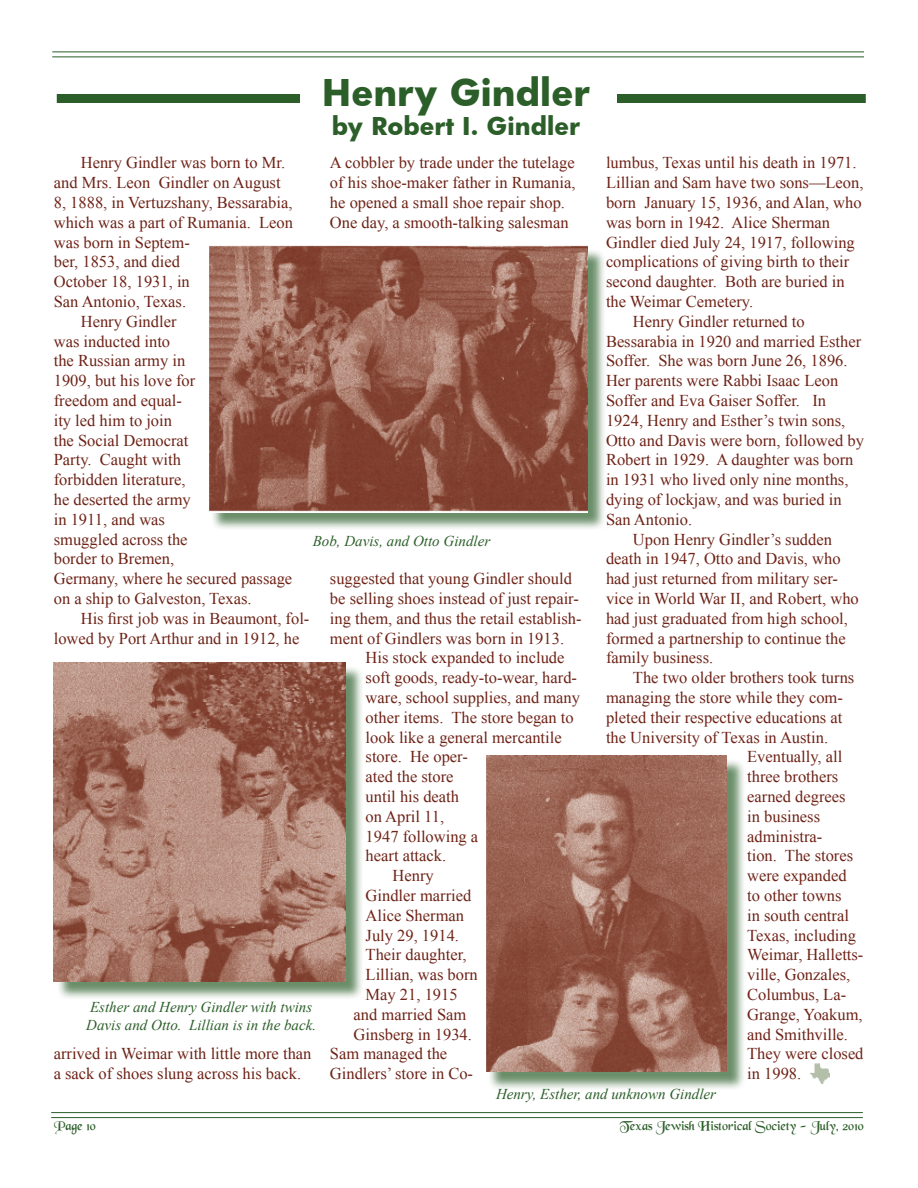
<style>
.page{position:relative;width:918px;height:1188px;background:#fff}
.page>*{position:absolute;margin:0;border:0;box-sizing:border-box;transform-origin:0 0}
.t1{font:700 36px "Futura";letter-spacing:.005em;color:#2b5e29}
.t2{font:700 24px "Futura";color:#2b5e29}
.t3{font:16.5px/19.8px "Times New Roman";color:#6e2317}
.t4{font:italic 15px/18px "Times New Roman";color:#2b5e29}
.t5{font:13.5px "Black Chancery";color:#2b5e29}
</style>
<div class="page">
<hr style="left:52px;top:51px;width:812px;height:1px;background:#2b5e29">
<hr style="left:52px;top:56px;width:812px;height:1px;background:#2b5e29">
<hr style="left:51px;top:1112px;width:812px;height:1px;background:#2b5e29">
<hr style="left:51px;top:1117px;width:812px;height:1px;background:#2b5e29">
<div style="left:57px;top:94px;width:809px;height:9px;background:#2b5e29"></div>
<div style="left:300px;top:92px;width:317px;height:12px;background:#fff"></div>
<img style="left:810px;top:1064px;width:20px;height:20px">
<div style="left:210px;top:248px;width:397px;height:283px;background:#2b5e29;opacity:.7"></div>
<img style="left:209px;top:245px;width:379px;height:268px">
<div style="left:56px;top:665px;width:308px;height:335px;background:#2b5e29;opacity:.7"></div>
<img style="left:54px;top:663px;width:291px;height:319px">
<div style="left:487px;top:758px;width:258px;height:332px;background:#2b5e29;opacity:.7"></div>
<img style="left:486px;top:756px;width:241px;height:316px">
<h1 class="t1" style="left:322px;top:68px;width:269px">Henry Gindler</h1>
<h2 class="t2" style="left:332px;top:109px;width:250px">by Robert I. Gindler</h2>
<p class="t3" style="left:81px;top:153px;width:206px">Henry Gindler was born to Mr.</p>
<p class="t3" style="left:54px;top:172px;width:228px">and Mrs. Leon Gindler on August</p>
<p class="t3" style="left:54px;top:192px;width:240px">8, 1888, in Vertuzshany, Bessarabia,</p>
<p class="t3" style="left:54px;top:212px;width:241px">which was a part of Rumania. Leon</p>
<p class="t3" style="left:54px;top:232px;width:138px">was born in Septem-</p>
<p class="t3" style="left:54px;top:252px;width:128px">ber, 1853, and died</p>
<p class="t3" style="left:54px;top:271px;width:138px">October 18, 1931, in</p>
<p class="t3" style="left:54px;top:291px;width:134px">San Antonio, Texas.</p>
<p class="t3" style="left:81px;top:311px;width:97px">Henry Gindler</p>
<p class="t3" style="left:54px;top:331px;width:118px">was inducted into</p>
<p class="t3" style="left:54px;top:351px;width:133px">the Russian army in</p>
<p class="t3" style="left:54px;top:370px;width:143px">1909, but his love for</p>
<p class="t3" style="left:54px;top:390px;width:130px">freedom and equal-</p>
<p class="t3" style="left:54px;top:410px;width:120px">ity led him to join</p>
<p class="t3" style="left:54px;top:430px;width:136px">the Social Democrat</p>
<p class="t3" style="left:54px;top:450px;width:129px">Party. Caught with</p>
<p class="t3" style="left:54px;top:469px;width:133px">forbidden literature,</p>
<p class="t3" style="left:54px;top:489px;width:138px">he deserted the army</p>
<p class="t3" style="left:54px;top:509px;width:113px">in 1911, and was</p>
<p class="t3" style="left:54px;top:529px;width:135px">smuggled across the</p>
<p class="t3" style="left:54px;top:549px;width:122px">border to Bremen,</p>
<p class="t3" style="left:54px;top:568px;width:240px">Germany, where he secured passage</p>
<p class="t3" style="left:54px;top:588px;width:199px">on a ship to Galveston, Texas.</p>
<p class="t3" style="left:81px;top:608px;width:230px">His first job was in Beaumont, fol-</p>
<p class="t3" style="left:54px;top:628px;width:247px">lowed by Port Arthur and in 1912, he</p>
<p class="t3" style="left:330px;top:153px;width:247px">A cobbler by trade under the tutelage of his shoe-maker father in Rumania, he opened a small shoe repair shop.<br>One day, a smooth-talking salesman</p>
<p class="t4" style="left:313px;top:531px;width:179px">Bob, Davis, and Otto Gindler</p>
<p class="t3" style="left:330px;top:568px;width:253px">suggested that young Gindler should be selling shoes instead of just repair&shy;ing them, and thus the retail establish&shy;ment of Gindlers was born in 1913.</p>
<p class="t3" style="left:366px;top:648px;width:200px">His stock expanded to include</p>
<p class="t3" style="left:366px;top:667px;width:213px">soft goods, ready-to-wear, hard-</p>
<p class="t3" style="left:366px;top:687px;width:216px">ware, school supplies, and many</p>
<p class="t3" style="left:366px;top:707px;width:210px">other items. The store began to</p>
<p class="t3" style="left:366px;top:727px;width:198px">look like a general mercantile</p>
<p class="t3" style="left:366px;top:747px;width:104px">store. He oper-</p>
<p class="t3" style="left:366px;top:766px;width:89px">ated the store</p>
<p class="t3" style="left:366px;top:786px;width:95px">until his death</p>
<p class="t3" style="left:366px;top:806px;width:80px">on April 11,</p>
<p class="t3" style="left:366px;top:826px;width:114px">1947 following a</p>
<p class="t3" style="left:366px;top:846px;width:82px">heart attack.</p>
<p class="t3" style="left:393px;top:865px;width:43px">Henry</p>
<p class="t3" style="left:366px;top:885px;width:107px">Gindler married</p>
<p class="t3" style="left:366px;top:905px;width:100px">Alice Sherman</p>
<p class="t3" style="left:366px;top:925px;width:95px">July 29, 1914.</p>
<p class="t3" style="left:366px;top:945px;width:103px">Their daughter,</p>
<p class="t3" style="left:366px;top:964px;width:114px">Lillian, was born</p>
<p class="t3" style="left:366px;top:984px;width:94px">May 21, 1915</p>
<p class="t3" style="left:354px;top:1004px;width:114px">and married Sam</p>
<p class="t3" style="left:354px;top:1024px;width:120px">Ginsberg in 1934.</p>
<p class="t3" style="left:330px;top:1044px;width:119px">Sam managed the</p>
<p class="t3" style="left:330px;top:1063px;width:145px">Gindlers’ store in Co-</p>
<p class="t4" style="left:86px;top:998px;width:232px">Esther and Henry Gindler with twins<br>Davis and Otto. Lillian is in the back.</p>
<p class="t3" style="left:54px;top:1044px;width:259px">arrived in Weimar with little more than a sack of shoes slung across his back.</p>
<p class="t3" style="left:606px;top:153px;width:252px">lumbus, Texas until his death in 1971.</p>
<p class="t3" style="left:606px;top:172px;width:259px">Lillian and Sam have two sons—Leon,</p>
<p class="t3" style="left:606px;top:192px;width:257px">born January 15, 1936, and Alan, who</p>
<p class="t3" style="left:606px;top:212px;width:226px">was born in 1942. Alice Sherman</p>
<p class="t3" style="left:606px;top:232px;width:250px">Gindler died July 24, 1917, following</p>
<p class="t3" style="left:606px;top:252px;width:245px">complications of giving birth to their</p>
<p class="t3" style="left:606px;top:271px;width:240px">second daughter. Both are buried in</p>
<p class="t3" style="left:606px;top:291px;width:149px">the Weimar Cemetery.</p>
<p class="t3" style="left:633px;top:311px;width:173px">Henry Gindler returned to</p>
<p class="t3" style="left:606px;top:331px;width:257px">Bessarabia in 1920 and married Esther</p>
<p class="t3" style="left:606px;top:351px;width:243px">Soffer. She was born June 26, 1896.</p>
<p class="t3" style="left:606px;top:370px;width:234px">Her parents were Rabbi Isaac Leon</p>
<p class="t3" style="left:606px;top:390px;width:222px">Soffer and Eva Gaiser Soffer. In</p>
<p class="t3" style="left:606px;top:410px;width:241px">1924, Henry and Esther’s twin sons,</p>
<p class="t3" style="left:606px;top:430px;width:259px">Otto and Davis were born, followed by</p>
<p class="t3" style="left:606px;top:450px;width:249px">Robert in 1929. A daughter was born</p>
<p class="t3" style="left:606px;top:469px;width:244px">in 1931 who lived only nine months,</p>
<p class="t3" style="left:606px;top:489px;width:237px">dying of lockjaw, and was buried in</p>
<p class="t3" style="left:606px;top:509px;width:88px">San Antonio.</p>
<p class="t3" style="left:633px;top:529px;width:201px">Upon Henry Gindler’s sudden</p>
<p class="t3" style="left:606px;top:549px;width:236px">death in 1947, Otto and Davis, who</p>
<p class="t3" style="left:606px;top:568px;width:233px">had just returned from military ser-</p>
<p class="t3" style="left:606px;top:588px;width:254px">vice in World War II, and Robert, who</p>
<p class="t3" style="left:606px;top:608px;width:243px">had just graduated from high school,</p>
<p class="t3" style="left:606px;top:628px;width:241px">formed a partnership to continue the</p>
<p class="t3" style="left:606px;top:648px;width:109px">family business.</p>
<p class="t3" style="left:633px;top:667px;width:223px">The two older brothers took turns</p>
<p class="t3" style="left:606px;top:687px;width:238px">managing the store while they com-</p>
<p class="t3" style="left:606px;top:707px;width:238px">pleted their respective educations at</p>
<p class="t3" style="left:606px;top:727px;width:224px">the University of Texas in Austin.</p>
<p class="t3" style="left:747px;top:747px;width:97px">Eventually, all</p>
<p class="t3" style="left:747px;top:766px;width:93px">three brothers</p>
<p class="t3" style="left:747px;top:786px;width:100px">earned degrees</p>
<p class="t3" style="left:747px;top:806px;width:74px">in business</p>
<p class="t3" style="left:747px;top:826px;width:77px">administra-</p>
<p class="t3" style="left:747px;top:846px;width:108px">tion. The stores</p>
<p class="t3" style="left:747px;top:865px;width:101px">were expanded</p>
<p class="t3" style="left:747px;top:885px;width:96px">to other towns</p>
<p class="t3" style="left:747px;top:905px;width:103px">in south central</p>
<p class="t3" style="left:747px;top:925px;width:110px">Texas, including</p>
<p class="t3" style="left:747px;top:945px;width:118px">Weimar, Halletts-</p>
<p class="t3" style="left:747px;top:964px;width:105px">ville, Gonzales,</p>
<p class="t3" style="left:747px;top:984px;width:100px">Columbus, La-</p>
<p class="t3" style="left:747px;top:1004px;width:117px">Grange, Yoakum,</p>
<p class="t3" style="left:747px;top:1024px;width:102px">and Smithville.</p>
<p class="t3" style="left:747px;top:1044px;width:118px">They were closed</p>
<p class="t3" style="left:747px;top:1063px;width:56px">in 1998.</p>
<p class="t4" style="left:496px;top:1084px;width:221px">Henry, Esther, and unknown Gindler</p>
<p class="t5" style="left:54px;top:1119px;width:43px">Page 10</p>
<p class="t5" style="left:620px;top:1119px;width:246px">Texas Jewish Historical Society - July, 2010</p>
</div>
